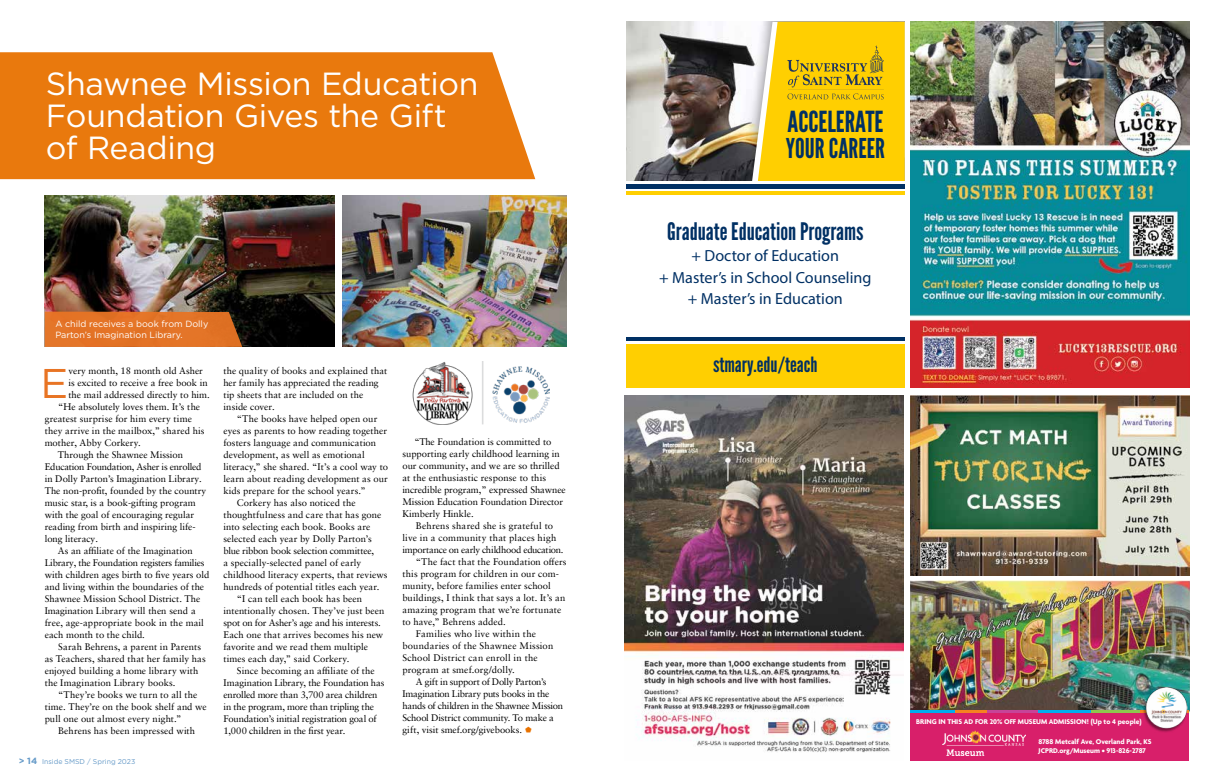
<style>
.page{position:relative;width:1206px;height:783px;background:#fff}
.page>*{position:absolute;margin:0;border:0;box-sizing:border-box;transform-origin:0 0}
.t1{font:41.5px "Gotham";color:#e87424}
.t2{font:32px/32px "Gotham";letter-spacing:-.01em;color:#fff}
.t3{font:29px "League Gothic";color:#003064}
.t4{font:27.3px "League Gothic";color:#003064}
.t5{font:24.2px "League Gothic";color:#003064}
.t6{font:21px "League Gothic";color:#003064}
.t7{font:16.1px/21.5px "Myriad Pro";color:#003064;text-align:center}
.t8{font:9.5px/12px "Sabon";color:#000}
.t9{font:9.5px "Sabon";letter-spacing:-.025em;color:#000}
.t10{font:9.5px "Sabon";letter-spacing:-.02em;color:#000}
.t11{font:9.5px "Sabon";letter-spacing:.02em;color:#000}
.t12{font:9.5px "Sabon";letter-spacing:.025em;color:#000}
.t13{font:9.5px "Sabon";letter-spacing:-.03em;color:#000}
.t14{font:9.5px "Sabon";letter-spacing:.03em;color:#000}
.t15{font:9px/10.8px "Gotham";color:#fff}
.t16{font:700 7.5px/9px "Agenda";color:#fff}
.t17{font:7px "Gotham";color:#659ac8}
.s1{font-weight:700;font-size:9px}
</style>
<div class="page">
<div style="left:0;top:52px;width:535px;height:127px;background:#e9790d"></div>
<img style="left:626px;top:22px;width:114px;height:159px">
<div style="left:740px;top:22px;width:165px;height:172px;background:#000;opacity:.46"></div>
<div style="left:626px;top:181px;width:279px;height:32px;background:#fff"></div>
<svg style="left:752px;top:22px;width:153px;height:159px;background:#f4cb1c"></svg>
<hr style="left:626px;top:184px;width:279px;height:4px;background:#003064">
<div style="left:626px;top:344px;width:279px;height:44px;background:#ffcf01"></div>
<hr style="left:626px;top:191px;width:279px;height:3px;background:#ffcf01">
<hr style="left:626px;top:338px;width:279px;height:3px;background:#003064">
<img style="left:910px;top:581px;width:279px;height:129px">
<div style="left:910px;top:711px;width:279px;height:50px;background:#d81f6a"></div>
<hr style="left:923px;top:710px;width:65px;height:3px;background:#f58220">
<hr style="left:987px;top:710px;width:51px;height:3px;background:#c64498">
<hr style="left:1091px;top:710px;width:49px;height:3px;background:#8dc74e">
<hr style="left:1140px;top:710px;width:49px;height:3px;background:#f58220">
<hr style="left:1038px;top:710px;width:53px;height:3px;background:#00aeef">
<hr style="left:910px;top:710px;width:44px;height:3px;background:#00aeef">
<img style="left:1143px;top:688px;width:44px;height:44px">
<img style="left:942px;top:730px;width:84px;height:25px">
<img style="left:625px;top:395px;width:278px;height:358px">
<img style="left:45px;top:196px;width:289px;height:151px">
<img style="left:342px;top:196px;width:225px;height:150px">
<img style="left:412px;top:362px;width:137px;height:63px">
<div style="left:45px;top:312px;width:197px;height:35px;background:#e47326"></div>
<img style="left:911px;top:395px;width:279px;height:180px">
<img style="left:910px;top:22px;width:280px;height:366px">
<h2 class="t2" style="left:46px;top:67px;width:434px">Shawnee Mission Education<br>Foundation Gives the Gift of Reading</h2>
<p class="t15" style="left:55px;top:318px;width:154px">A child receives a book from Dolly<br>Parton’s Imagination Library.</p>
<h1 class="t1" style="left:41px;top:360px;width:29px">E</h1>
<p class="t8" style="left:68px;top:364px;width:136px">very month, 18 month old Asher</p>
<p class="t8" style="left:68px;top:376px;width:141px">is excited to receive a free book in</p>
<p class="t8" style="left:68px;top:388px;width:143px">the mail addressed directly to him.</p>
<p class="t8" style="left:58px;top:400px;width:143px">“He absolutely loves them. It’s the</p>
<p class="t8" style="left:45px;top:412px;width:149px">greatest surprise for him every time</p>
<p class="t8" style="left:45px;top:424px;width:161px">they arrive in the mailbox,” shared his</p>
<p class="t8" style="left:45px;top:436px;width:97px">mother, Abby Corkery.</p>
<p class="t8" style="left:58px;top:448px;width:127px">Through the Shawnee Mission</p>
<p class="t9" style="left:45px;top:460px;width:158px">Education Foundation, Asher is enrolled</p>
<p class="t8" style="left:45px;top:472px;width:159px">in Dolly Parton’s Imagination Library.</p>
<p class="t8" style="left:45px;top:484px;width:163px">The non-profit, founded by the country</p>
<p class="t8" style="left:45px;top:496px;width:152px">music star, is a book-gifting program</p>
<p class="t8" style="left:45px;top:508px;width:151px">with the goal of encouraging regular</p>
<p class="t8" style="left:45px;top:520px;width:152px">reading from birth and inspiring life-</p>
<p class="t8" style="left:45px;top:532px;width:55px">long literacy.</p>
<p class="t8" style="left:58px;top:544px;width:136px">As an affiliate of the Imagination</p>
<p class="t9" style="left:45px;top:556px;width:161px">Library, the Foundation registers families</p>
<p class="t8" style="left:45px;top:568px;width:166px">with children ages birth to five years old</p>
<p class="t8" style="left:45px;top:580px;width:161px">and living within the boundaries of the</p>
<p class="t8" style="left:45px;top:592px;width:157px">Shawnee Mission School District. The</p>
<p class="t8" style="left:45px;top:604px;width:153px">Imagination Library will then send a</p>
<p class="t8" style="left:45px;top:616px;width:161px">free, age-appropriate book in the mail</p>
<p class="t8" style="left:45px;top:628px;width:102px">each month to the child.</p>
<p class="t8" style="left:58px;top:640px;width:144px">Sarah Behrens, a parent in Parents</p>
<p class="t8" style="left:45px;top:652px;width:163px">as Teachers, shared that her family has</p>
<p class="t8" style="left:45px;top:664px;width:155px">enjoyed building a home library with</p>
<p class="t8" style="left:45px;top:676px;width:132px">the Imagination Library books.</p>
<p class="t8" style="left:58px;top:688px;width:141px">“They’re books we turn to all the</p>
<p class="t8" style="left:45px;top:700px;width:164px">time. They’re on the book shelf and we</p>
<p class="t8" style="left:45px;top:712px;width:138px">pull one out almost every night.”</p>
<p class="t8" style="left:58px;top:724px;width:139px">Behrens has been impressed with</p>
<p class="t17" style="left:19px;top:758px;width:118px"><span class="s1">&gt; 14</span> Inside SMSD / Spring 2023</p>
<p class="t8" style="left:223px;top:365px;width:165px">the quality of books and explained that her family has appreciated the reading tip sheets that are included on the inside cover.</p>
<p class="t8" style="left:237px;top:413px;width:142px">“The books have helped open our</p>
<p class="t8" style="left:223px;top:425px;width:165px">eyes as parents to how reading together</p>
<p class="t8" style="left:223px;top:437px;width:154px">fosters language and communication</p>
<p class="t8" style="left:223px;top:449px;width:143px">development, as well as emotional</p>
<p class="t8" style="left:223px;top:461px;width:166px">literacy,” she shared. “It’s a cool way to</p>
<p class="t8" style="left:223px;top:473px;width:166px">learn about reading development as our</p>
<p class="t8" style="left:223px;top:485px;width:144px">kids prepare for the school years.”</p>
<p class="t8" style="left:237px;top:496px;width:120px">Corkery has also noticed the</p>
<p class="t8" style="left:223px;top:508px;width:159px">thoughtfulness and care that has gone</p>
<p class="t8" style="left:223px;top:520px;width:148px">into selecting each book. Books are</p>
<p class="t8" style="left:223px;top:532px;width:150px">selected each year by Dolly Parton’s</p>
<p class="t10" style="left:223px;top:545px;width:152px">blue ribbon book selection committee,</p>
<p class="t8" style="left:223px;top:556px;width:139px">a specially-selected panel of early</p>
<p class="t8" style="left:223px;top:568px;width:166px">childhood literacy experts, that reviews</p>
<p class="t8" style="left:223px;top:580px;width:158px">hundreds of potential titles each year.</p>
<p class="t8" style="left:237px;top:592px;width:127px">“I can tell each book has been</p>
<p class="t8" style="left:223px;top:604px;width:163px">intentionally chosen. They’ve just been</p>
<p class="t10" style="left:223px;top:617px;width:159px">spot on for Asher’s age and his interests.</p>
<p class="t8" style="left:223px;top:628px;width:161px">Each one that arrives becomes his new</p>
<p class="t8" style="left:223px;top:640px;width:146px">favorite and we read them multiple</p>
<p class="t8" style="left:223px;top:652px;width:127px">times each day,” said Corkery.</p>
<p class="t8" style="left:237px;top:664px;width:139px">Since becoming an affiliate of the</p>
<p class="t8" style="left:223px;top:676px;width:163px">Imagination Library, the Foundation has</p>
<p class="t8" style="left:223px;top:688px;width:156px">enrolled more than 3,700 area children</p>
<p class="t8" style="left:223px;top:700px;width:152px">in the program, more than tripling the</p>
<p class="t10" style="left:223px;top:713px;width:155px">Foundation’s initial registration goal of</p>
<p class="t8" style="left:223px;top:724px;width:123px">1,000 children in the first year.</p>
<p class="t8" style="left:402px;top:435px;width:165px;text-indent:12px">“The Foundation is committed to supporting early childhood learning in our community, and we are so thrilled at the enthusiastic response to this incredible program,” expressed Shawnee Mission Education Foundation Director Kimberly Hinkle.</p>
<p class="t11" style="left:416px;top:520px;width:139px">Behrens shared she is grateful to</p>
<p class="t12" style="left:402px;top:532px;width:155px">live in a community that places high</p>
<p class="t9" style="left:402px;top:544px;width:163px">importance on early childhood education.</p>
<p class="t8" style="left:416px;top:555px;width:152px">“The fact that the Foundation offers</p>
<p class="t8" style="left:402px;top:567px;width:158px">this program for children in our com-</p>
<p class="t8" style="left:402px;top:579px;width:150px">munity, before families enter school</p>
<p class="t8" style="left:402px;top:591px;width:165px">buildings, I think that says a lot. It’s an</p>
<p class="t8" style="left:402px;top:603px;width:160px">amazing program that we’re fortunate</p>
<p class="t8" style="left:402px;top:615px;width:105px">to have,” Behrens added.</p>
<p class="t14" style="left:416px;top:628px;width:122px">Families who live within the</p>
<p class="t11" style="left:402px;top:640px;width:152px">boundaries of the Shawnee Mission</p>
<p class="t11" style="left:402px;top:652px;width:137px">School District can enroll in the</p>
<p class="t8" style="left:402px;top:663px;width:114px">program at smef.org/dolly.</p>
<p class="t13" style="left:416px;top:676px;width:132px">A gift in support of Dolly Parton’s</p>
<p class="t9" style="left:402px;top:688px;width:149px">Imagination Library puts books in the</p>
<p class="t9" style="left:402px;top:700px;width:162px">hands of children in the Shawnee Mission</p>
<p class="t8" style="left:402px;top:711px;width:153px">School District community. To make a</p>
<p class="t8" style="left:402px;top:723px;width:121px">gift, visit smef.org/givebooks.</p>
<h3 class="t3" style="left:788px;top:105px;width:98px">ACCELERATE</h3>
<h3 class="t4" style="left:786px;top:132px;width:101px">YOUR CAREER</h3>
<h3 class="t5" style="left:667px;top:217px;width:198px">Graduate Education Programs</h3>
<h3 class="t7" style="left:659px;top:245px;width:214px">+ Doctor of Education<br>+ Master’s in School Counseling + Master’s in Education</h3>
<h3 class="t6" style="left:713px;top:352px;width:106px">stmary.edu/teach</h3>
<p class="t16" style="left:916px;top:718px;width:227px">BRING IN THIS AD FOR 20% OFF MUSEUM ADMISSION! (Up to 4 people)</p>
<p class="t16" style="left:1039px;top:738px;width:115px">8788 Metcalf Ave, Overland Park, KS<br>JCPRD.org/Museum • 913-826-2787</p>
</div>
